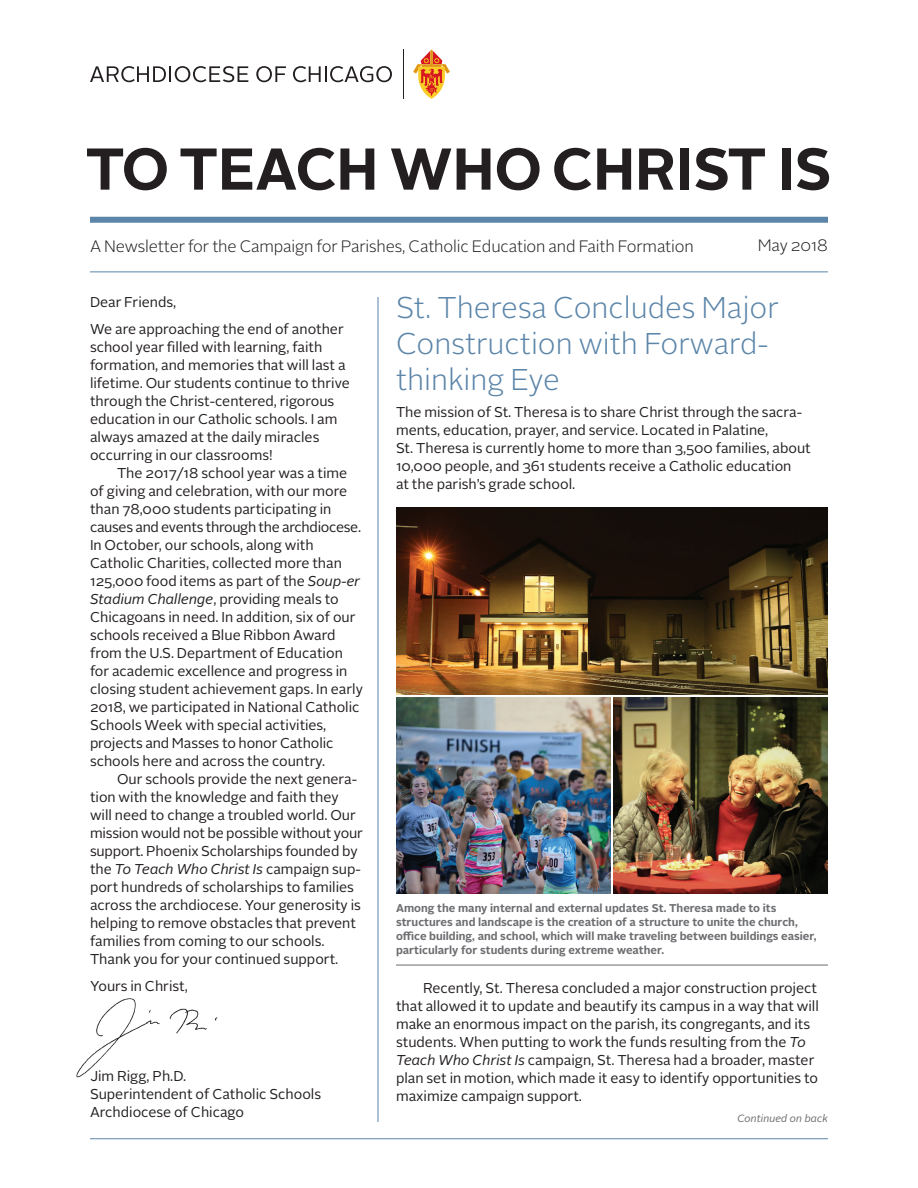
<style>
.page{position:relative;width:918px;height:1188px;background:#fff}
.page>*{position:absolute;margin:0;border:0;box-sizing:border-box;transform-origin:0 0}
.t1{font:700 58.8px "Alright Sans";color:#231f20}
.t2{font:300 30px/36px "Alright Sans";color:#5b85a9}
.t3{font:300 16.5px "Alright Sans";letter-spacing:-.01em;color:#231f20}
.t4{font:14.25px/18px "Alright Sans";color:#231f20}
.t5{font:700 11.25px/14.2px "Alright Sans";color:#6c6d70}
.t6{font:italic 10.5px "Alright Sans";color:#6c6d70}
.s1{font-style:italic}
</style>
<div class="page">
<hr style="left:404px;top:50px;width:1px;height:49px;background:#231f20">
<svg style="left:90px;top:66px;width:158px;height:16px"></svg>
<svg style="left:256px;top:66px;width:30px;height:16px"></svg>
<svg style="left:293px;top:66px;width:99px;height:16px"></svg>
<svg style="left:413px;top:50px;width:37px;height:49px"></svg>
<img style="left:396px;top:698px;width:214px;height:195px">
<img style="left:614px;top:698px;width:214px;height:195px">
<img style="left:396px;top:507px;width:432px;height:188px">
<hr style="left:396px;top:965px;width:432px;height:1px;background:#6c6d70">
<div style="left:90px;top:217px;width:738px;height:6px;background:#5b85a9"></div>
<hr style="left:90px;top:272px;width:738px;height:1px;background:#5b85a9">
<hr style="left:90px;top:1138px;width:738px;height:1px;background:#5b85a9">
<hr style="left:378px;top:297px;width:1px;height:825px;background:#5b85a9">
<img style="left:76px;top:998px;width:142px;height:80px">
<h1 class="t1" style="left:86px;top:128px;width:748px">TO TEACH WHO CHRIST IS</h1>
<p class="t3" style="left:90px;top:235px;width:605px">A Newsletter for the Campaign for Parishes, Catholic Education and Faith Formation</p>
<p class="t3" style="left:758px;top:234px;width:72px">May 2018</p>
<p class="t4" style="left:90px;top:289px;width:255px;line-height:27px">Dear Friends,<br>We are approaching the end of another</p>
<p class="t4" style="left:90px;top:338px;width:261px">school year filled with learning, faith formation, and memories that will last a lifetime. Our students continue to thrive through the Christ-centered, rigorous education in our Catholic schools. I am always amazed at the daily miracles occurring in our classrooms!</p>
<p class="t4" style="left:90px;top:464px;width:274px;text-indent:27px">The 2017/18 school year was a time of giving and celebration, with our more than 78,000 students participating in causes and events through the archdiocese.<br>In October, our schools, along with Catholic Charities, collected more than 125,000 food items as part of the <span class="s1">Soup-er Stadium Challenge</span>, providing meals to Chicagoans in need. In addition, six of our schools received a Blue Ribbon Award from the U.S. Department of Education for academic excellence and progress in closing student achievement gaps. In early 2018, we participated in National Catholic Schools Week with special activities, projects and Masses to honor Catholic schools here and across the country.</p>
<p class="t4" style="left:90px;top:770px;width:274px;text-indent:27px">Our schools provide the next genera&shy;tion with the knowledge and faith they will need to change a troubled world. Our mission would not be possible without your support. Phoenix Scholarships founded by the <span class="s1">To Teach Who Christ Is</span> campaign sup&shy;port hundreds of scholarships to families across the archdiocese. Your generosity is helping to remove obstacles that prevent families from coming to our schools.<br>Thank you for your continued support.</p>
<p class="t4" style="left:90px;top:977px;width:99px">Yours in Christ,</p>
<p class="t4" style="left:90px;top:1067px;width:233px">Jim Rigg, Ph.D.<br>Superintendent of Catholic Schools<br>Archdiocese of Chicago</p>
<h2 class="t2" style="left:396px;top:290px;width:384px">St. Theresa Concludes Major<br>Construction with Forward&shy;thinking Eye</h2>
<p class="t4" style="left:396px;top:403px;width:416px">The mission of St. Theresa is to share Christ through the sacra&shy;ments, education, prayer, and service. Located in Palatine,<br>St. Theresa is currently home to more than 3,500 families, about 10,000 people, and 361 students receive a Catholic education<br>at the parish’s grade school.</p>
<p class="t5" style="left:396px;top:901px;width:422px">Among the many internal and external updates St. Theresa made to its structures and landscape is the creation of a structure to unite the church, office building, and school, which will make traveling between buildings easier, particularly for students during extreme weather.</p>
<p class="t4" style="left:396px;top:979px;width:424px;text-indent:27px">Recently, St. Theresa concluded a major construction project that allowed it to update and beautify its campus in a way that will make an enormous impact on the parish, its congregants, and its students. When putting to work the funds resulting from the <span class="s1">To Teach Who Christ Is</span> campaign, St. Theresa had a broader, master plan set in motion, which made it easy to identify opportunities to maximize campaign support.</p>
<p class="t6" style="left:737px;top:1111px;width:92px">Continued on back</p>
</div>
